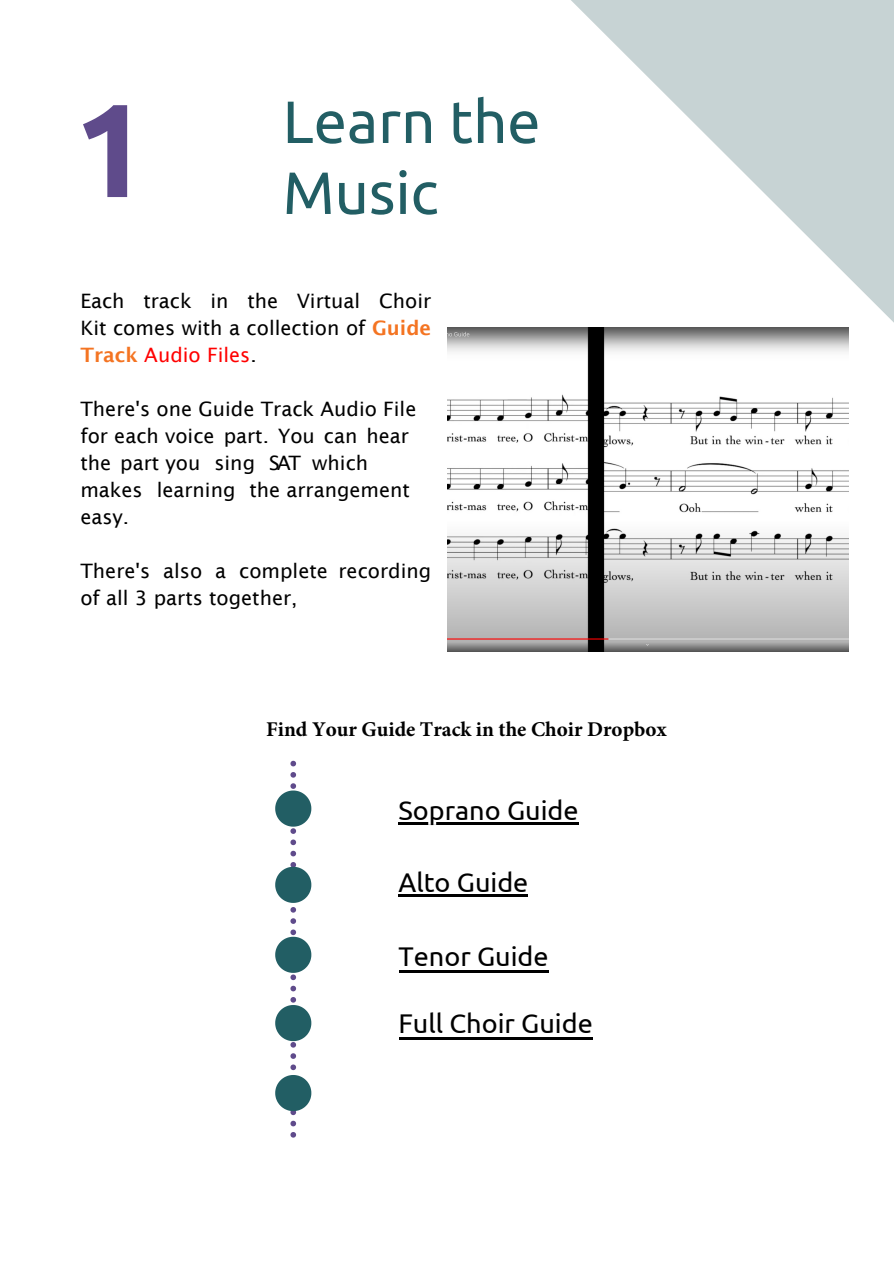
<style>
.page{position:relative;width:894px;height:1264px;background:#fff}
.page>*{position:absolute;margin:0;border:0;box-sizing:border-box;transform-origin:0 0}
.t1{font:700 132.45px "Ubuntu";color:#5f4b8b}
.t2{font:59.55px "Ubuntu";color:#225e64}
.t3{font:27px "Ubuntu";color:#000}
.t4{font:700 21px "Minion Pro";color:#000}
.t5{font:19.8px/27px "Lucida Sans";color:#000}
.s1{font-weight:600;color:#f47422}
.s2{color:#f00}
</style>
<div class="page">
<svg style="left:571px;top:0;width:322px;height:348px"></svg>
<img style="left:447px;top:327px;width:401px;height:324px">
<svg style="left:275px;top:760px;width:36px;height:377px"></svg>
<hr style="left:398px;top:821px;width:180px;height:3px;background:#000">
<hr style="left:398px;top:894px;width:130px;height:2px;background:#000">
<hr style="left:398px;top:969px;width:150px;height:3px;background:#000">
<hr style="left:398px;top:1037px;width:194px;height:2px;background:#000">
<p class="t1" style="left:74px;top:74px;width:77px">1</p>
<p class="t2" style="left:282px;top:87px;width:259px">Learn the</p>
<p class="t2" style="left:282px;top:158px;width:157px">Music</p>
<p class="t5" style="left:80px;top:287px;width:352px;text-align:justify">Each track in the Virtual Choir Kit comes with a collection of <span class="s1">Guide Track</span> <span class="s2">Audio Files</span>.</p>
<p class="t5" style="left:80px;top:395px;width:337px">There's one Guide Track Audio File for each voice part. You can hear the part you sing SAT which makes learning the arrangement easy.</p>
<p class="t5" style="left:80px;top:557px;width:352px">There's also a complete recording of all 3 parts together,</p>
<p class="t4" style="left:266px;top:714px;width:402px">Find Your Guide Track in the Choir Dropbox</p>
<p class="t3" style="left:398px;top:794px;width:181px">Soprano Guide</p>
<p class="t3" style="left:398px;top:867px;width:131px">Alto Guide</p>
<p class="t3" style="left:398px;top:940px;width:152px">Tenor Guide</p>
<p class="t3" style="left:398px;top:1007px;width:196px">Full Choir Guide</p>
</div>
